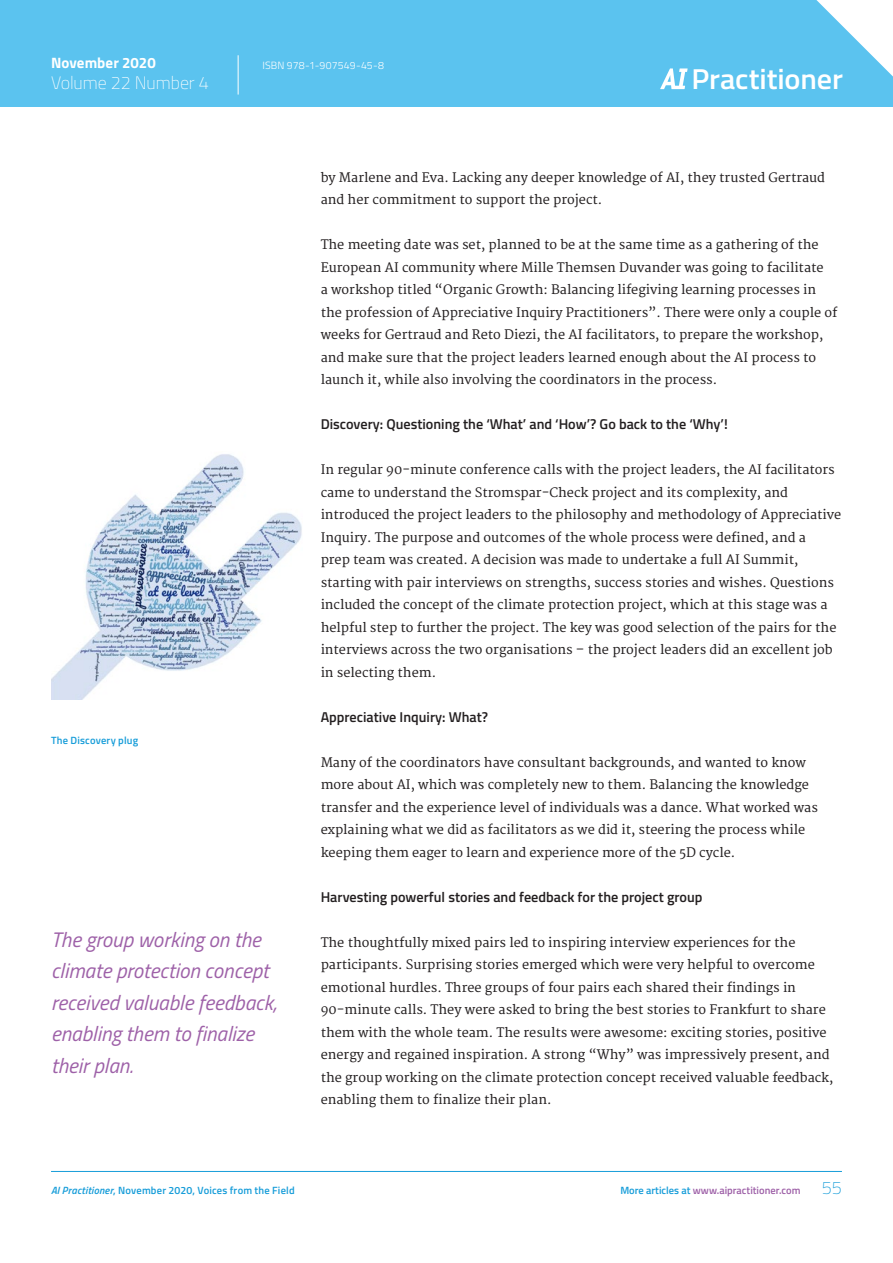
<style>
.page{position:relative;width:893px;height:1263px;background:#fff}
.page>*{position:absolute;margin:0;border:0;box-sizing:border-box;transform-origin:0 0}
.t1{font:600 28.8px "Titillium Web";letter-spacing:-.005em;color:#fff;scale:1.05 1}
.t2{font:italic 21px/31.5px "Titillium Web";color:#9e61a8}
.t3{font:100 18px "Titillium Web";letter-spacing:-.005em;color:#fff}
.t4{font:700 15px "Titillium Web";color:#fff}
.t5{font:600 14.25px "Titillium Web";color:#231f20}
.t6{font:12.75px/22.5px "Merriweather";color:#231f20}
.t7{font:600 10.5px "Titillium Web";letter-spacing:.02em;color:#179dd9}
.t8{font:600 10.5px "Titillium Web";color:#9e61a8}
.t9{font:300 10.5px "Titillium Web";letter-spacing:.015em;color:#fff}
.s1{font-style:italic}
.s2{color:#179dd9}
.s3{font-weight:100;font-size:18px;color:#179dd9}
</style>
<div class="page">
<div style="left:0;top:0;width:893px;height:106px;background:#5bc3ef"></div>
<svg style="left:816px;top:0;width:77px;height:77px"></svg>
<hr style="left:238px;top:55px;width:1px;height:40px;background:#fff">
<svg style="left:660px;top:68px;width:28px;height:21px"></svg>
<hr style="left:51px;top:1171px;width:791px;height:1px;background:#179dd9">
<img style="left:51px;top:454px;width:251px;height:245px">
<p class="t4" style="left:51px;top:51px;width:106px">November 2020</p>
<p class="t9" style="left:262px;top:58px;width:123px">ISBN 978-1-907549-45-8</p>
<h3 class="t3" style="left:51px;top:70px;width:159px">Volume 22 Number 4</h3>
<h1 class="t1" style="left:691px;top:57px;width:146px">Practitioner</h1>
<p class="t7" style="left:51px;top:733px;width:89px">The Discovery plug</p>
<h2 class="t2" style="left:51px;top:923px;width:227px">The group working on the climate protection concept received valuable feedback, enabling them to finalize their plan.</h2>
<p class="t6" style="left:321px;top:167px;width:506px">by Marlene and Eva. Lacking any deeper knowledge of AI, they trusted Gertraud and her commitment to support the project.</p>
<p class="t6" style="left:321px;top:234px;width:518px">The meeting date was set, planned to be at the same time as a gathering of the European AI community where Mille Themsen Duvander was going to facilitate<br>a workshop titled “Organic Growth: Balancing lifegiving learning processes in the profession of Appreciative Inquiry Practitioners”. There were only a couple of weeks for Gertraud and Reto Diezi, the AI facilitators, to prepare the workshop, and make sure that the project leaders learned enough about the AI process to launch it, while also involving the coordinators in the process.</p>
<p class="t5" style="left:321px;top:414px;width:409px">Discovery: Questioning the ‘What’ and ‘How’? Go back to the ‘Why’!</p>
<p class="t6" style="left:321px;top:459px;width:522px">In regular 90-minute conference calls with the project leaders, the AI facilitators came to understand the Stromspar-Check project and its complexity, and introduced the project leaders to the philosophy and methodology of Appreciative Inquiry. The purpose and outcomes of the whole process were defined, and a<br>prep team was created. A decision was made to undertake a full AI Summit, starting with pair interviews on strengths, success stories and wishes. Questions included the concept of the climate protection project, which at this stage was a helpful step to further the project. The key was good selection of the pairs for the interviews across the two organisations – the project leaders did an excellent job in selecting them.</p>
<p class="t5" style="left:321px;top:706px;width:169px">Appreciative Inquiry: What?</p>
<p class="t6" style="left:321px;top:752px;width:499px">Many of the coordinators have consultant backgrounds, and wanted to know more about AI, which was completely new to them. Balancing the knowledge transfer and the experience level of individuals was a dance. What worked was explaining what we did as facilitators as we did it, steering the process while keeping them eager to learn and experience more of the 5D cycle.</p>
<p class="t5" style="left:321px;top:886px;width:383px">Harvesting powerful stories and feedback for the project group</p>
<p class="t6" style="left:321px;top:932px;width:514px">The thoughtfully mixed pairs led to inspiring interview experiences for the participants. Surprising stories emerged which were very helpful to overcome emotional hurdles. Three groups of four pairs each shared their findings in 90-minute calls. They were asked to bring the best stories to Frankfurt to share them with the whole team. The results were awesome: exciting stories, positive energy and regained inspiration. A strong “Why” was impressively present, and the group working on the climate protection concept received valuable feedback, enabling them to finalize their plan.</p>
<p class="t7" style="left:51px;top:1183px;width:245px"><span class="s1">AI Practitioner</span>, November 2020, Voices from the Field</p>
<p class="t8" style="left:620px;top:1183px;width:223px"><span class="s2">More articles at</span> www.aipractitioner.com <span class="s3">55</span></p>
</div>
